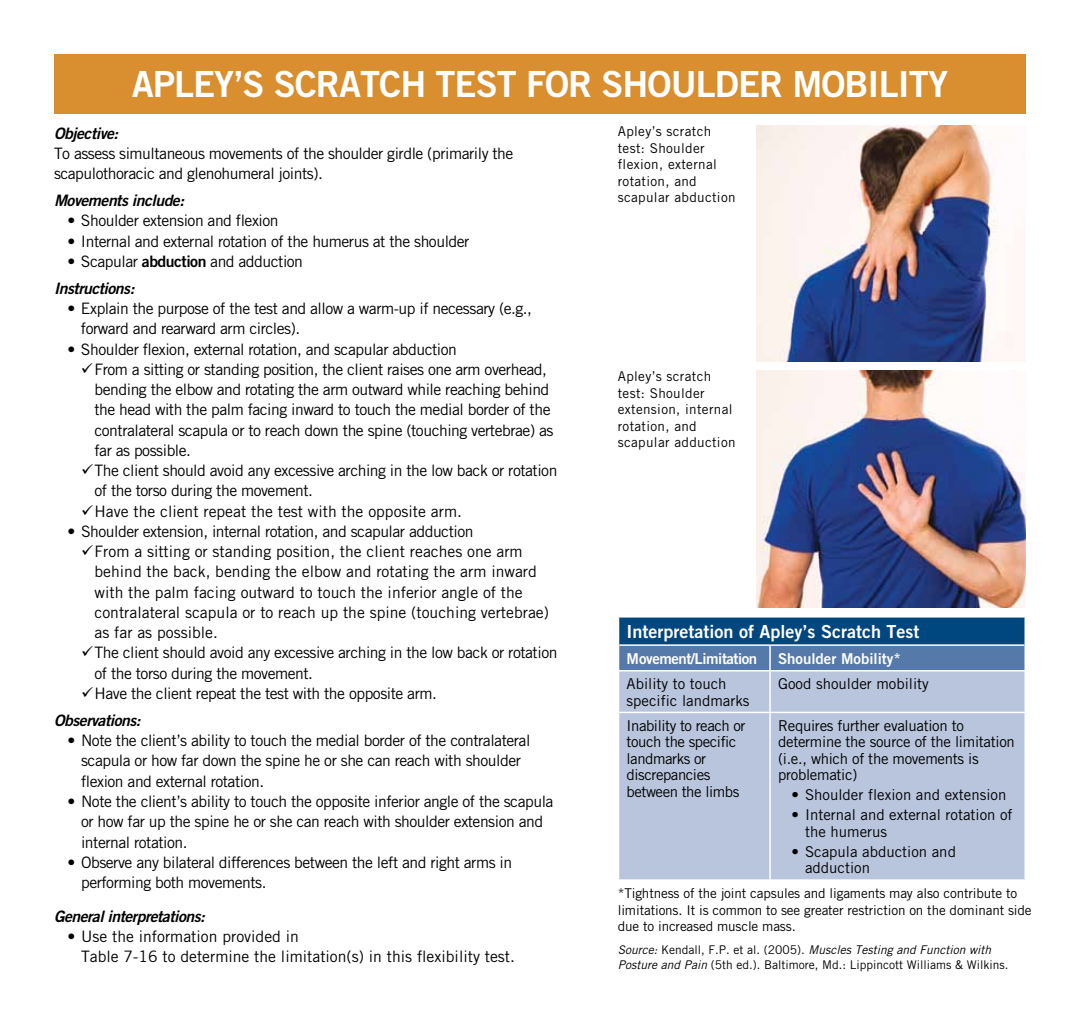
<style>
.page{position:relative;width:1080px;height:1026px;background:#fff}
.page>*{position:absolute;margin:0;border:0;box-sizing:border-box;transform-origin:0 0}
.t1{font:36px "Trade Gothic Bold Two";letter-spacing:-.025em;color:#fff}
.t2{font:18px "Trade Gothic Bold Two";color:#fff}
.t3{font:15.75px/20.2px "Trade Gothic";letter-spacing:-.03em;color:#000}
.t4{font:15.75px/20.2px "Trade Gothic";color:#000}
.t5{font:italic 15.75px "Trade Gothic Bold Two";letter-spacing:-.03em;color:#000}
.t6{font:15px/16.5px "Trade Gothic";letter-spacing:-.02em;color:#000}
.t7{font:15px/16.5px "Trade Gothic";color:#000}
.t8{font:15px "Trade Gothic Bold Two";letter-spacing:-.03em;color:#fff}
.t9{font:15px "Trade Gothic Bold Two";color:#fff}
.t10{font:13.5px/16.5px "Trade Gothic";letter-spacing:.025em;color:#000}
.t11{font:13.5px/16.5px "Trade Gothic";letter-spacing:-.01em;color:#000}
.t12{font:12px/15px "Trade Gothic";color:#000}
.s1{font-family:"Trade Gothic Bold Two"}
.s2{font-style:italic}
</style>
<div class="page">
<img style="left:756px;top:126px;width:258px;height:235px">
<img style="left:756px;top:371px;width:270px;height:236px">
<div style="left:619px;top:672px;width:405px;height:207px;background:#b9c5dc"></div>
<hr style="left:769px;top:672px;width:2px;height:40px;background:#fff">
<hr style="left:618px;top:712px;width:152px;height:1px;background:#fff">
<hr style="left:770px;top:712px;width:256px;height:1px;background:#fff">
<hr style="left:769px;top:713px;width:2px;height:166px;background:#fff">
<svg style="left:618px;top:617px;width:407px;height:53px;background:#316597"></svg>
<hr style="left:1024px;top:645px;width:2px;height:25px;background:#fff">
<div style="left:54px;top:54px;width:972px;height:59px;background:#d98e2f"></div>
<h1 class="t1" style="left:132px;top:61px;width:752px">Apley’s Scratch Test for Shoulder Mobilit</h1>
<h1 class="t1" style="left:928px;top:61px;width:22px">y</h1>
<p class="t5" style="left:54px;top:123px;width:66px">Objective:</p>
<p class="t3" style="left:54px;top:143px;width:461px">To assess simultaneous movements of the shoulder girdle (primarily the scapulothoracic and glenohumeral joints).</p>
<p class="t5" style="left:54px;top:191px;width:132px">Movements include:</p>
<p class="t3" style="left:67px;top:210px;width:213px">• Shoulder extension and flexion</p>
<p class="t3" style="left:67px;top:231px;width:404px">• Internal and external rotation of the humerus at the shoulder</p>
<p class="t3" style="left:67px;top:251px;width:237px">• Scapular <span class="s1">abduction</span> and adduction</p>
<p class="t5" style="left:54px;top:279px;width:82px">Instructions:</p>
<p class="t3" style="left:81px;top:298px;width:453px;text-indent:-13px">• Explain the purpose of the test and allow a warm-up if necessary (e.g., forward and rearward arm circles).</p>
<p class="t3" style="left:67px;top:339px;width:391px">• Shoulder flexion, external rotation, and scapular abduction</p>
<p class="t3" style="left:95px;top:359px;width:461px;text-indent:-14px">✓From a sitting or standing position, the client raises one arm overhead, bending the elbow and rotating the arm outward while reaching behind the head with the palm facing inward to touch the medial border of the contralateral scapula or to reach down the spine (touching vertebrae) as far as possible.</p>
<p class="t3" style="left:95px;top:460px;width:464px;text-indent:-14px">✓The client should avoid any excessive arching in the low back or rotation of the torso during the movement.</p>
<p class="t4" style="left:81px;top:501px;width:382px">✓Have the client repeat the test with the opposite arm.</p>
<p class="t3" style="left:68px;top:521px;width:408px">• Shoulder extension, internal rotation, and scapular adduction</p>
<p class="t4" style="left:95px;top:541px;width:456px;text-indent:-14px">✓From a sitting or standing position, the client reaches one arm behind the back, bending the elbow and rotating the arm inward with the palm facing outward to touch the inferior angle of the contralateral scapula or to reach up the spine (touching vertebrae) as far as possible.</p>
<p class="t3" style="left:95px;top:643px;width:464px;text-indent:-14px">✓The client should avoid any excessive arching in the low back or rotation of the torso during the movement.</p>
<p class="t3" style="left:81px;top:683px;width:357px">✓Have the client repeat the test with the opposite arm.</p>
<p class="t5" style="left:54px;top:711px;width:88px">Observations:</p>
<p class="t3" style="left:81px;top:730px;width:451px;text-indent:-13px">• Note the client’s ability to touch the medial border of the contralateral scapula or how far down the spine he or she can reach with shoulder flexion and external rotation.</p>
<p class="t3" style="left:81px;top:791px;width:474px;text-indent:-13px">• Note the client’s ability to touch the opposite inferior angle of the scapula or how far up the spine he or she can reach with shoulder extension and internal rotation.</p>
<p class="t3" style="left:81px;top:852px;width:433px;text-indent:-13px">• Observe any bilateral differences between the left and right arms in performing both movements.</p>
<p class="t5" style="left:54px;top:906px;width:152px">General interpretations:</p>
<p class="t4" style="left:81px;top:926px;width:435px;text-indent:-13px">• Use the information provided in<br>Table 7-16 to determine the limitation(s) in this flexibility test.</p>
<p class="t10" style="left:618px;top:123px;width:119px">Apley’s scratch test: Shoulder flexion, external rotation, and scapular abduction</p>
<p class="t10" style="left:618px;top:368px;width:119px">Apley’s scratch test: Shoulder extension, internal rotation, and scapular adduction</p>
<p class="t2" style="left:627px;top:621px;width:294px">Interpretation of Apley’s Scratch Test</p>
<p class="t8" style="left:627px;top:649px;width:132px">Movement/Limitation</p>
<p class="t9" style="left:778px;top:649px;width:124px">Shoulder Mobility*</p>
<p class="t7" style="left:627px;top:675px;width:124px">Ability to touch specific landmarks</p>
<p class="t7" style="left:778px;top:675px;width:152px">Good shoulder mobility</p>
<p class="t6" style="left:627px;top:717px;width:120px">Inability to reach or touch the specific landmarks or discrepancies between the limbs</p>
<p class="t6" style="left:778px;top:717px;width:238px">Requires further evaluation to determine the source of the limitation (i.e., which of the movements is problematic)</p>
<p class="t7" style="left:792px;top:787px;width:216px">• Shoulder flexion and extension</p>
<p class="t7" style="left:805px;top:807px;width:209px;text-indent:-14px">• Internal and external rotation of the humerus</p>
<p class="t7" style="left:805px;top:843px;width:152px;text-indent:-14px">• Scapula abduction and adduction</p>
<p class="t11" style="left:618px;top:885px;width:415px">*Tightness of the joint capsules and ligaments may also contribute to limitations. It is common to see greater restriction on the dominant side due to increased muscle mass.</p>
<p class="t12" style="left:618px;top:942px;width:392px"><span class="s2">Source:</span> Kendall, F.P. et al. (2005). <span class="s2">Muscles Testing and Function with<br>Posture and Pain</span> (5th ed.). Baltimore, Md.: Lippincott Williams &amp; Wilkins.</p>
</div>
